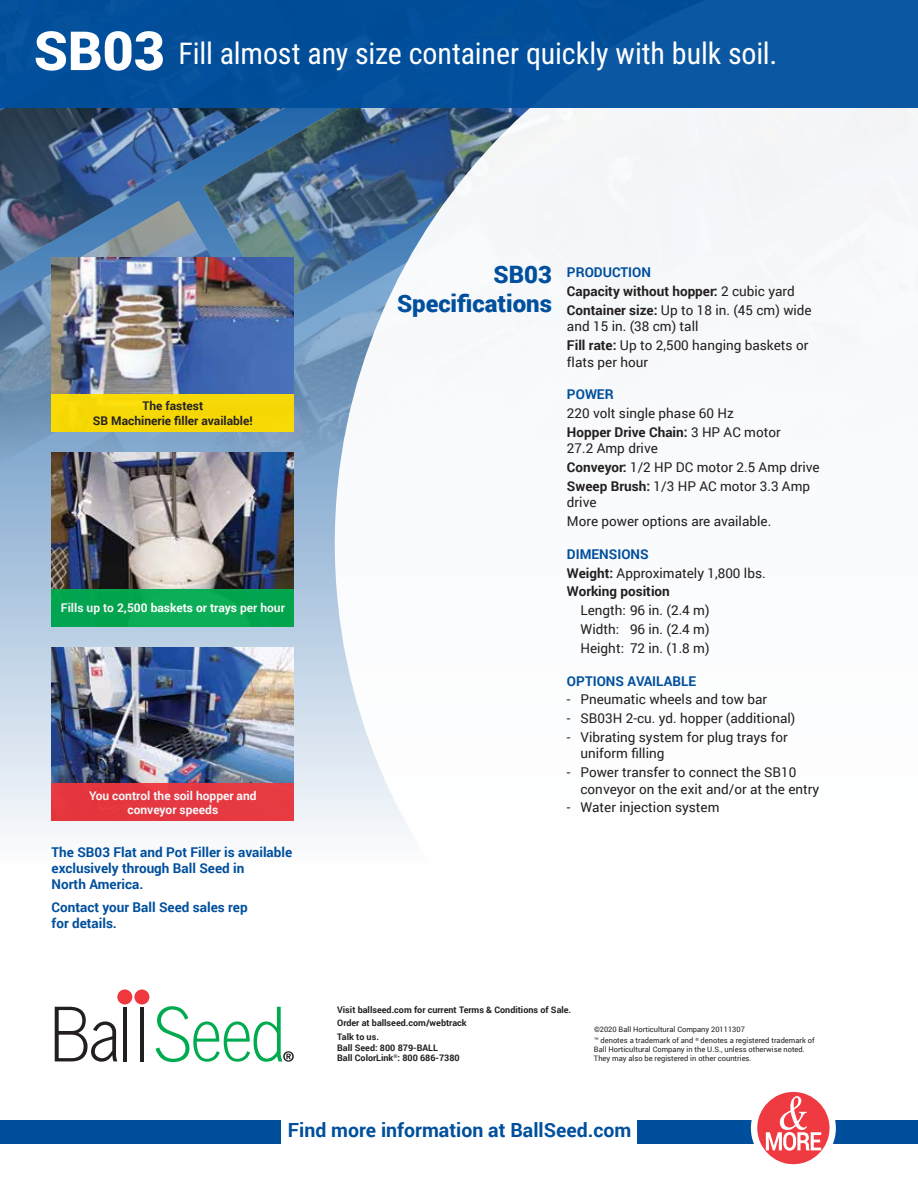
<style>
.page{position:relative;width:918px;height:1188px;background:#fff}
.page>*{position:absolute;margin:0;border:0;box-sizing:border-box;transform-origin:0 0}
.t1{font:30px "Roboto Condensed";letter-spacing:-.005em;color:#fff}
.t2{font:900 24px/28.8px "Roboto";color:#004f9d;text-align:right}
.t3{font:700 19.5px "Roboto";color:#004f9d}
.t4{font:13.5px/18.9px "Roboto";color:#231f20}
.t5{font:700 13.5px/16.2px "Roboto";color:#004f9d}
.t6{font:700 13.5px/18.9px "Roboto";color:#231f20}
.t7{font:700 12px/14.4px "Roboto";color:#fff;text-align:center}
.t8{font:700 12px/14.4px "Roboto";color:#231f20;text-align:center}
.t9{font:700 9px/13.5px "Roboto";color:#231f20}
.t10{font:7.5px/11.7px "Roboto";color:#231f20}
.s1{font-family:"Roboto";font-weight:900;font-size:54px}
.s2{color:#004f9d}
.s3{font-weight:400}
.s4{font-weight:700}
</style>
<div class="page">
<img style="left:0;top:279px;width:52px;height:152px">
<img style="left:28px;top:284px;width:307px;height:509px">
<img style="left:0;top:687px;width:73px;height:170px">
<img style="left:0;top:108px;width:335px;height:171px">
<img style="left:113px;top:1143px;width:166px;height:1px">
<svg style="left:335px;top:108px;width:583px;height:750px"></svg>
<div style="left:0;top:0;width:918px;height:108px;background:#004f9d"></div>
<img style="left:52px;top:258px;width:242px;height:136px">
<div style="left:52px;top:394px;width:242px;height:37px;background:#f6d805"></div>
<img style="left:52px;top:452px;width:242px;height:137px">
<div style="left:52px;top:589px;width:242px;height:37px;background:#00ab4f"></div>
<img style="left:52px;top:647px;width:242px;height:137px">
<div style="left:52px;top:784px;width:242px;height:37px;background:#e53741"></div>
<div style="left:0;top:1120px;width:281px;height:23px;background:#004f9d"></div>
<div style="left:637px;top:1120px;width:281px;height:23px;background:#004f9d"></div>
<svg style="left:754px;top:1089px;width:79px;height:78px"></svg>
<svg style="left:766px;top:1096px;width:152px;height:68px"></svg>
<div style="left:751px;top:1086px;width:85px;height:85px;border:6px solid #fff;border-radius:50%"></div>
<div style="left:117px;top:989px;width:15px;height:16px;background:#ef373e;border-radius:50%"></div>
<div style="left:134px;top:989px;width:15px;height:16px;background:#ef373e;border-radius:50%"></div>
<svg style="left:55px;top:1007px;width:62px;height:55px"></svg>
<hr style="left:123px;top:1007px;width:4px;height:54px;background:#231f20">
<hr style="left:140px;top:1007px;width:4px;height:54px;background:#231f20">
<svg style="left:155px;top:1006px;width:139px;height:56px"></svg>
<h1 class="t1" style="left:34px;top:32px;width:745px"><span class="s1">SB03</span> Fill almost any size container quickly with bulk soil.</h1>
<p class="t8" style="left:93px;top:399px;width:161px">The fastest<br>SB Machinerie filler available!</p>
<p class="t7" style="left:61px;top:600px;width:226px">Fills up to 2,500 baskets or trays per hour</p>
<p class="t7" style="left:89px;top:788px;width:169px">You control the soil hopper and conveyor speeds</p>
<p class="t5" style="left:52px;top:843px;width:242px">The SB03 Flat and Pot Filler is available exclusively through Ball Seed in<br>North America.</p>
<p class="t5" style="left:52px;top:898px;width:198px">Contact your Ball Seed sales rep for details.</p>
<h2 class="t2" style="left:397px;top:259px;width:156px">SB03<br>Specifications</h2>
<p class="t6" style="left:567px;top:262px;width:246px"><span class="s2">PRODUCTION<br></span>Capacity without hopper: <span class="s3">2 cubic yard<br></span>Container size: <span class="s3">Up to 18 in. (45 cm) wide</span></p>
<p class="t4" style="left:567px;top:316px;width:243px">and 15 in. (38 cm) tall<br><span class="s4">Fill rate:</span> Up to 2,500 hanging baskets or</p>
<p class="t4" style="left:567px;top:352px;width:83px">flats per hour</p>
<p class="t5" style="left:567px;top:386px;width:48px">POWER</p>
<p class="t4" style="left:567px;top:403px;width:215px">220 volt single phase 60 Hz<br><span class="s4">Hopper Drive Chain:</span> 3 HP AC motor</p>
<p class="t4" style="left:567px;top:438px;width:254px">27.2 Amp drive<br><span class="s4">Conveyor:</span> 1/2 HP DC motor 2.5 Amp drive<br><span class="s4">Sweep Brush:</span> 1/3 HP AC motor 3.3 Amp</p>
<p class="t4" style="left:567px;top:492px;width:206px">drive<br>More power options are available.</p>
<p class="t6" style="left:567px;top:544px;width:200px"><span class="s2">DIMENSIONS<br></span>Weight: <span class="s3">Approximately 1,800 lbs.<br></span>Working position</p>
<p class="t4" style="left:580px;top:601px;width:131px;text-align:justify">Length: 96 in. (2.4 m)<br>Width: 96 in. (2.4 m)<br>Height: 72 in. (1.8 m)</p>
<p class="t5" style="left:567px;top:672px;width:131px">OPTIONS AVAILABLE</p>
<p class="t4" style="left:567px;top:690px;width:202px">- Pneumatic wheels and tow bar</p>
<p class="t4" style="left:567px;top:709px;width:230px">- SB03H 2-cu. yd. hopper (additional)</p>
<p class="t4" style="left:580px;top:729px;width:209px;line-height:16.2px;text-indent:-14px">- Vibrating system for plug trays for uniform filling</p>
<p class="t4" style="left:580px;top:764px;width:240px;line-height:16.2px;text-indent:-14px">- Power transfer to connect the SB10 conveyor on the exit and/or at the entry</p>
<p class="t4" style="left:567px;top:798px;width:154px">- Water injection system</p>
<p class="t9" style="left:337px;top:1002px;width:236px">Visit ballseed.com for current Terms &amp; Conditions of Sale.<br>Order at ballseed.com/webtrack<br>Talk to us.</p>
<p class="t9" style="left:337px;top:1042px;width:124px;line-height:10.8px">Ball Seed: 800 879-BALL<br>Ball ColorLink<sup>®</sup>: 800 686-7380</p>
<p class="t10" style="left:594px;top:1023px;width:222px">©2020 Ball Horticultural Company 20111307<br>™ denotes a trademark of and <sup>®</sup> denotes a registered trademark of</p>
<p class="t10" style="left:594px;top:1045px;width:212px;line-height:9px">Ball Horticultural Company in the U.S., unless otherwise noted.<br>They may also be registered in other countries.</p>
<h3 class="t3" style="left:288px;top:1116px;width:345px">Find more information at BallSeed.com</h3>
</div>
